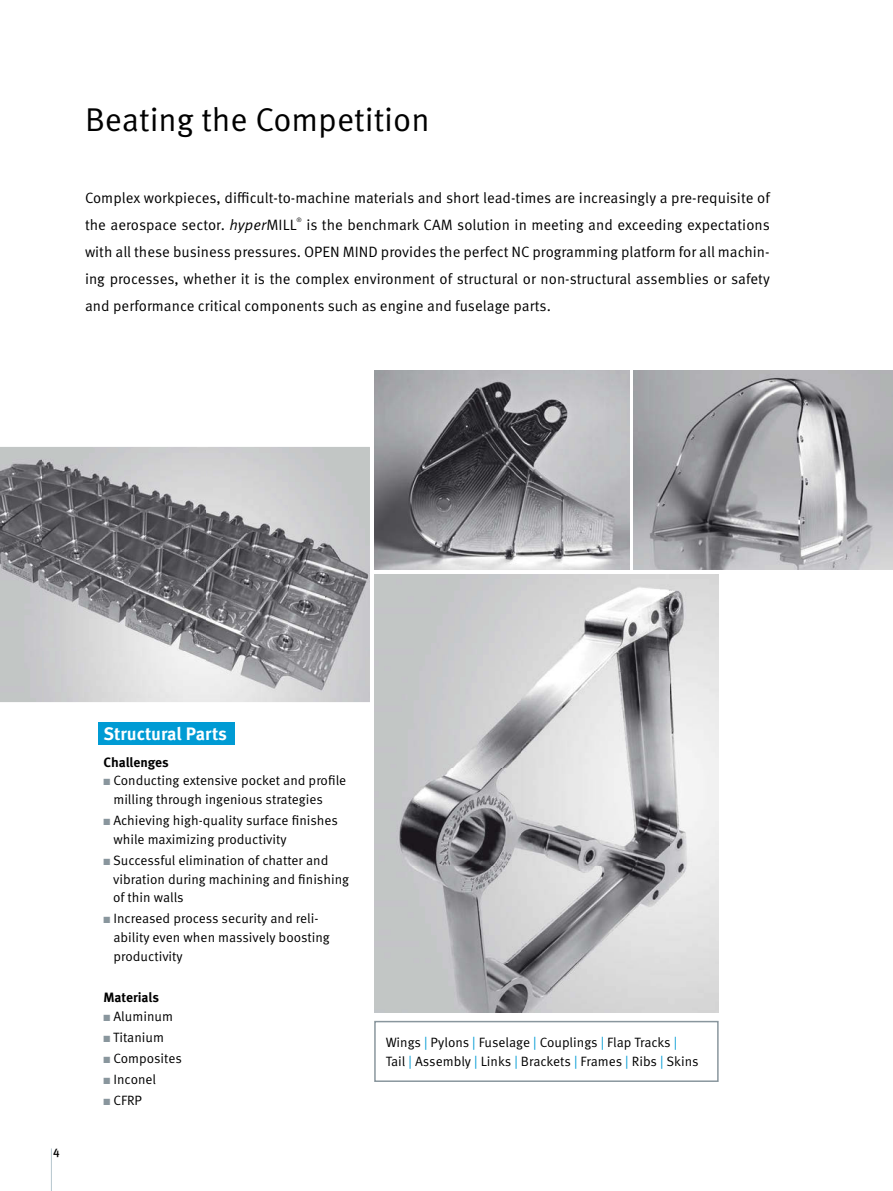
<style>
.page{position:relative;width:893px;height:1191px;background:#fff}
.page>*{position:absolute;margin:0;border:0;box-sizing:border-box;transform-origin:0 0}
.t1{font:33px "Meta Pro";color:#000}
.t2{font:700 18px "Meta Pro";color:#fff}
.t3{font:15px/27px "Meta Pro";color:#000}
.t4{font:13.5px/18.8px "Meta Pro";color:#000}
.t5{font:700 13.5px "Meta Pro";letter-spacing:-.005em;color:#000}
.t6{font:500 12px "Meta Pro";color:#000}
.t7{font:6.15px "Meta Pro";color:#000}
.s1{font-style:italic}
.s2{color:#89969d}
.s3{color:#009bd4}
</style>
<div class="page">
<hr style="left:51px;top:1148px;width:1px;height:43px;background:#b6c6ce">
<img style="left:634px;top:370px;width:259px;height:200px">
<div style="left:374px;top:1020px;width:345px;height:62px;border:2px solid #89969d"></div>
<img style="left:374px;top:574px;width:345px;height:438px">
<div style="left:99px;top:722px;width:136px;height:23px;background:#009bd4"></div>
<img style="left:374px;top:370px;width:255px;height:200px">
<img style="left:0;top:448px;width:370px;height:254px">
<h1 class="t1" style="left:85px;top:100px;width:346px">Beating the Competition</h1>
<p class="t3" style="left:85px;top:184px;width:686px">Complex workpieces, difficult-to-machine materials and short lead-times are increasingly a pre-requisite of the aerospace sector. <span class="s1">hyper</span>MILL</p>
<p class="t7" style="left:297px;top:216px;width:7px">®</p>
<p class="t3" style="left:85px;top:211px;width:686px;text-align:justify;text-indent:221px">is the benchmark CAM solution in meeting and exceeding expectations with all these business pressures. OPEN MIND provides the perfect NC programming platform for all machin&shy;ing processes, whether it is the complex environment of structural or non-structural assemblies or safety and performance critical components such as engine and fuselage parts.</p>
<p class="t6" style="left:53px;top:1142px;width:8px">4</p>
<p class="t2" style="left:103px;top:722px;width:125px">Structural Parts</p>
<p class="t5" style="left:103px;top:753px;width:67px">Challenges</p>
<p class="t4" style="left:113px;top:771px;width:234px;text-indent:-10px"><span class="s2">■</span> Conducting extensive pocket and profile milling through ingenious strategies</p>
<p class="t4" style="left:113px;top:811px;width:226px;text-indent:-10px"><span class="s2">■</span> Achieving high-quality surface finishes while maximizing productivity</p>
<p class="t4" style="left:113px;top:851px;width:237px;text-indent:-10px"><span class="s2">■</span> Successful elimination of chatter and vibration during machining and finishing of thin walls</p>
<p class="t4" style="left:113px;top:909px;width:218px;text-indent:-10px"><span class="s2">■</span> Increased process security and reli&shy;ability even when massively boosting productivity</p>
<p class="t5" style="left:103px;top:988px;width:57px">Materials</p>
<p class="t4" style="left:103px;top:1007px;width:71px"><span class="s2">■</span> Aluminum</p>
<p class="t4" style="left:103px;top:1028px;width:62px"><span class="s2">■</span> Titanium</p>
<p class="t4" style="left:103px;top:1049px;width:80px"><span class="s2">■</span> Composites</p>
<p class="t4" style="left:103px;top:1070px;width:54px"><span class="s2">■</span> Inconel</p>
<p class="t4" style="left:103px;top:1090px;width:40px"><span class="s2">■</span> CFRP</p>
<p class="t4" style="left:386px;top:1033px;width:314px">Wings <span class="s3">|</span> Pylons <span class="s3">|</span> Fuselage <span class="s3">|</span> Couplings <span class="s3">|</span> Flap Tracks <span class="s3">|<br></span>Tail <span class="s3">|</span> Assembly <span class="s3">|</span> Links <span class="s3">|</span> Brackets <span class="s3">|</span> Frames <span class="s3">|</span> Ribs <span class="s3">|</span> Skins</p>
</div>
